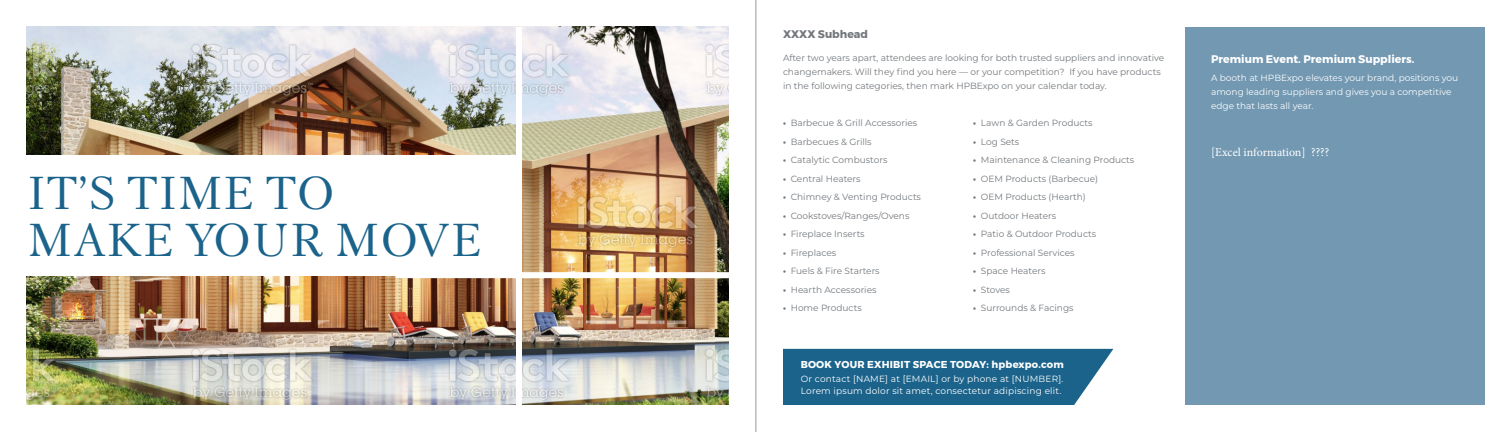
<style>
.page{position:relative;width:1512px;height:432px;background:#fff}
.page>*{position:absolute;margin:0;border:0;box-sizing:border-box;transform-origin:0 0}
.t1{font:46px/47px "Petersburg";letter-spacing:.01em;color:#1b638b}
.t2{font:12px "Minion Pro";color:#fff}
.t3{font:700 11px "Montserrat";color:#fff}
.t4{font:700 11px "Montserrat";color:#73787d}
.t5{font:700 10px "Montserrat";letter-spacing:.02em;color:#fff}
.t6{font:9px/14px "Montserrat";color:#73787d}
.t7{font:9px/14px "Montserrat";color:#fff}
.t8{font:9px "Montserrat";letter-spacing:.02em;color:#fff}
.s1{font-weight:700}
</style>
<div class="page">
<img style="left:27px;top:27px;width:702px;height:378px">
<div style="left:1185px;top:27px;width:300px;height:378px;background:#7298b2"></div>
<div style="left:783px;top:349px;width:331px;height:56px;background:#1b638b"></div>
<div style="left:0;top:156px;width:516px;height:120px;background:#fff"></div>
<div style="left:516px;top:27px;width:6px;height:378px;background:#fff"></div>
<div style="left:396px;top:272px;width:338px;height:6px;background:#fff"></div>
<hr style="left:756px;top:0;width:1px;height:432px;background:#999">
<p class="t1" style="left:27px;top:168px;width:456px">IT’S TIME TO<br>MAKE YOUR MOVE</p>
<p class="t4" style="left:783px;top:25px;width:87px">XXXX Subhead</p>
<p class="t6" style="left:783px;top:50px;width:383px">After two years apart, attendees are looking for both trusted suppliers and innovative changemakers. Will they find you here — or your competition? If you have products in the following categories, then mark HPBExpo on your calendar today.</p>
<p class="t6" style="left:783px;top:116px;width:136px"><span class="s1">•</span> Barbecue &amp; Grill Accessories</p>
<p class="t6" style="left:783px;top:134px;width:90px"><span class="s1">•</span> Barbecues &amp; Grills</p>
<p class="t6" style="left:783px;top:153px;width:106px"><span class="s1">•</span> Catalytic Combustors</p>
<p class="t6" style="left:783px;top:171px;width:79px"><span class="s1">•</span> Central Heaters</p>
<p class="t6" style="left:783px;top:190px;width:140px"><span class="s1">•</span> Chimney &amp; Venting Products</p>
<p class="t6" style="left:783px;top:208px;width:128px"><span class="s1">•</span> Cookstoves/Ranges/Ovens</p>
<p class="t6" style="left:783px;top:227px;width:83px"><span class="s1">•</span> Fireplace Inserts</p>
<p class="t6" style="left:783px;top:245px;width:55px"><span class="s1">•</span> Fireplaces</p>
<p class="t6" style="left:783px;top:264px;width:98px"><span class="s1">•</span> Fuels &amp; Fire Starters</p>
<p class="t6" style="left:783px;top:282px;width:95px"><span class="s1">•</span> Hearth Accessories</p>
<p class="t6" style="left:783px;top:301px;width:80px"><span class="s1">•</span> Home Products</p>
<p class="t6" style="left:973px;top:116px;width:121px"><span class="s1">•</span> Lawn &amp; Garden Products</p>
<p class="t6" style="left:973px;top:134px;width:48px"><span class="s1">•</span> Log Sets</p>
<p class="t6" style="left:973px;top:153px;width:163px"><span class="s1">•</span> Maintenance &amp; Cleaning Products</p>
<p class="t6" style="left:973px;top:171px;width:126px"><span class="s1">•</span> OEM Products (Barbecue)</p>
<p class="t6" style="left:973px;top:190px;width:114px"><span class="s1">•</span> OEM Products (Hearth)</p>
<p class="t6" style="left:973px;top:208px;width:84px"><span class="s1">•</span> Outdoor Heaters</p>
<p class="t6" style="left:973px;top:227px;width:124px"><span class="s1">•</span> Patio &amp; Outdoor Products</p>
<p class="t6" style="left:973px;top:245px;width:103px"><span class="s1">•</span> Professional Services</p>
<p class="t6" style="left:973px;top:264px;width:74px"><span class="s1">•</span> Space Heaters</p>
<p class="t6" style="left:973px;top:282px;width:38px"><span class="s1">•</span> Stoves</p>
<p class="t6" style="left:973px;top:301px;width:102px"><span class="s1">•</span> Surrounds &amp; Facings</p>
<p class="t5" style="left:801px;top:356px;width:265px">BOOK YOUR EXHIBIT SPACE TODAY: hpbexpo.com</p>
<p class="t8" style="left:801px;top:372px;width:264px">Or contact [NAME] at [EMAIL] or by phone at [NUMBER].</p>
<p class="t8" style="left:801px;top:384px;width:262px">Lorem ipsum dolor sit amet, consectetur adipiscing elit.</p>
<p class="t3" style="left:1211px;top:50px;width:205px">Premium Event. Premium Suppliers.</p>
<p class="t7" style="left:1211px;top:71px;width:249px">A booth at HPBExpo elevates your brand, positions you among leading suppliers and gives you a competitive edge that lasts all year.</p>
<p class="t2" style="left:1211px;top:144px;width:120px">[Excel information] ????</p>
</div>
